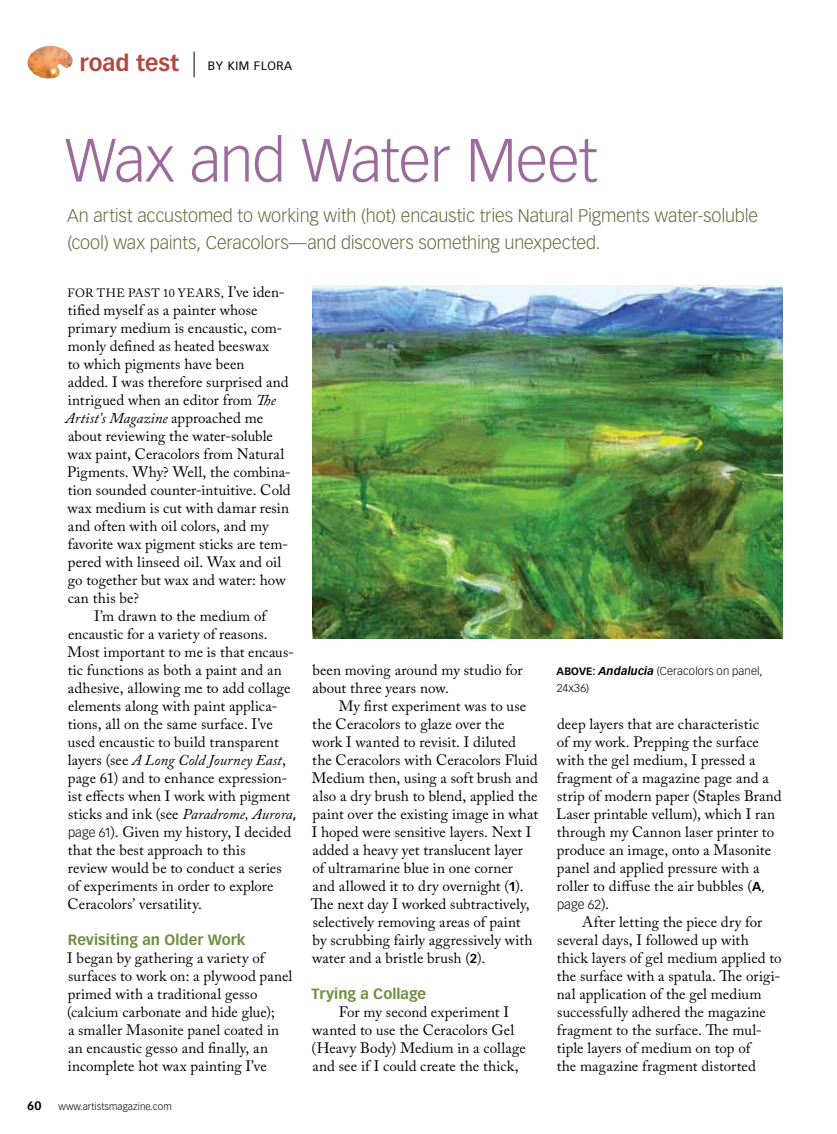
<style>
.page{position:relative;width:837px;height:1134px;background:#fff}
.page>*{position:absolute;margin:0;border:0;box-sizing:border-box;transform-origin:0 0}
.t1{font:300 60px "Vectora LT Std";letter-spacing:-.015em;color:#9c6b9e}
.t2{font:700 22.5px "Vectora LT Std";letter-spacing:-.005em;color:#af4c41}
.t3{font:300 18px/27px "Vectora LT Std";letter-spacing:-.01em;color:#607040}
.t4{font:15px/18px "Adobe Caslon Pro";letter-spacing:.005em;color:#000}
.t5{font:italic 15px "Adobe Caslon Pro";letter-spacing:.005em;color:#000}
.t6{font:700 14.7px "Vectora LT Std";letter-spacing:.005em;color:#718d41}
.t7{font:300 12.75px "Vectora LT Std";letter-spacing:.01em;color:#000}
.t8{font:12px "Adobe Caslon Pro";letter-spacing:.04em;color:#000}
.t9{font:12px "Vectora LT Std";letter-spacing:.05em;color:#000}
.t10{font:700 12px "Vectora LT Std";color:#000}
.t11{font:300 11.25px/16.5px "Vectora LT Std";letter-spacing:.01em;color:#000}
.t12{font:300 9.75px "Vectora LT Std";letter-spacing:.01em;color:#000}
.s1{font-size:15px}
.s2{font-style:italic}
.s3{font-style:normal}
.s4{font-family:"Vectora LT Std";font-weight:700;font-size:12.75px}
.s5{font-family:"Vectora LT Std";font-weight:300;font-size:12.75px}
.s6{font-weight:700;font-size:10.5px}
.s7{font-weight:700;font-style:italic}
.s8{font-family:"Adobe Caslon Pro";font-weight:400;font-size:15px}
</style>
<div class="page">
<svg style="left:194px;top:52px;width:1px;height:25px"></svg>
<img style="left:28px;top:46px;width:45px;height:33px">
<img style="left:312px;top:285px;width:471px;height:354px">
<h2 class="t2" style="left:80px;top:50px;width:101px">road test</h2>
<p class="t9" style="left:208px;top:58px;width:86px">BY KIM FLORA</p>
<h1 class="t1" style="left:65px;top:126px;width:534px">Wax and Water Meet</h1>
<p class="t3" style="left:67px;top:202px;width:693px">An artist accustomed to working with (hot) encaustic tries Natural Pigments water-soluble (cool) wax paints, Ceracolors—and discovers something unexpected.</p>
<p class="t8" style="left:68px;top:286px;width:219px">For the past 10 years, <span class="s1">I’ve iden-</span></p>
<p class="t4" style="left:68px;top:301px;width:191px">tified myself as a painter whose</p>
<p class="t4" style="left:68px;top:319px;width:216px">primary medium is encaustic, com-</p>
<p class="t4" style="left:68px;top:337px;width:203px">monly defined as heated beeswax</p>
<p class="t4" style="left:68px;top:355px;width:178px">to which pigments have been</p>
<p class="t4" style="left:68px;top:373px;width:222px">added. I was therefore surprised and</p>
<p class="t4" style="left:68px;top:391px;width:210px">intrigued when an editor from <span class="s2">The</span></p>
<p class="t5" style="left:66px;top:409px;width:199px">Artist’s Magazine <span class="s3">approached me</span></p>
<p class="t4" style="left:68px;top:427px;width:207px">about reviewing the water-soluble</p>
<p class="t4" style="left:68px;top:445px;width:218px">wax paint, Ceracolors from Natural</p>
<p class="t4" style="left:67px;top:463px;width:225px">Pigments. Why? Well, the combina-</p>
<p class="t4" style="left:68px;top:481px;width:224px">tion sounded counter-intuitive. Cold</p>
<p class="t4" style="left:68px;top:499px;width:223px">wax medium is cut with damar resin</p>
<p class="t4" style="left:68px;top:517px;width:203px">and often with oil colors, and my</p>
<p class="t4" style="left:68px;top:535px;width:222px">favorite wax pigment sticks are tem-</p>
<p class="t4" style="left:68px;top:553px;width:215px">pered with linseed oil. Wax and oil</p>
<p class="t4" style="left:68px;top:571px;width:219px">go together but wax and water: how</p>
<p class="t4" style="left:68px;top:589px;width:73px">can this be?</p>
<p class="t4" style="left:94px;top:607px;width:173px">I’m drawn to the medium of</p>
<p class="t4" style="left:68px;top:625px;width:201px">encaustic for a variety of reasons.</p>
<p class="t4" style="left:67px;top:643px;width:228px">Most important to me is that encaus-</p>
<p class="t4" style="left:68px;top:661px;width:216px">tic functions as both a paint and an</p>
<p class="t4" style="left:68px;top:679px;width:224px">adhesive, allowing me to add collage</p>
<p class="t4" style="left:68px;top:697px;width:211px">elements along with paint applica-</p>
<p class="t4" style="left:68px;top:715px;width:207px">tions, all on the same surface. I’ve</p>
<p class="t4" style="left:68px;top:733px;width:213px">used encaustic to build transparent</p>
<p class="t5" style="left:68px;top:751px;width:220px"><span class="s3">layers (see</span> A Long Cold Journey East<span class="s3">,</span></p>
<p class="t4" style="left:68px;top:769px;width:221px">page 61) and to enhance expression-</p>
<p class="t4" style="left:68px;top:787px;width:224px">ist effects when I work with pigment</p>
<p class="t4" style="left:68px;top:805px;width:230px">sticks and ink (see <span class="s2">Paradrome, Aurora</span><span class="s4">,</span></p>
<p class="t4" style="left:68px;top:823px;width:225px"><span class="s5">page 61</span>). Given my history, I decided</p>
<p class="t4" style="left:68px;top:841px;width:179px">that the best approach to this</p>
<p class="t4" style="left:68px;top:859px;width:215px">review would be to conduct a series</p>
<p class="t4" style="left:68px;top:877px;width:207px">of experiments in order to explore</p>
<p class="t4" style="left:68px;top:895px;width:136px">Ceracolors’ versatility.</p>
<p class="t6" style="left:68px;top:931px;width:179px">Revisiting an Older Work</p>
<p class="t4" style="left:67px;top:949px;width:227px">I began by gathering a variety of surfaces to work on: a plywood panel primed with a traditional gesso (calcium carbonate and hide glue);<br>a smaller Masonite panel coated in an encaustic gesso and finally, an incomplete hot wax painting I’ve</p>
<p class="t10" style="left:27px;top:1099px;width:16px">60</p>
<p class="t12" style="left:59px;top:1101px;width:115px">www.artistsmagazine.com</p>
<p class="t4" style="left:312px;top:661px;width:212px">been moving around my studio for about three years now.</p>
<p class="t4" style="left:311px;top:697px;width:229px;text-indent:28px">My first experiment was to use the Ceracolors to glaze over the<br>work I wanted to revisit. I diluted<br>the Ceracolors with Ceracolors Fluid Medium then, using a soft brush and also a dry brush to blend, applied the paint over the existing image in what I hoped were sensitive layers. Next I added a heavy yet translucent layer<br>of ultramarine blue in one corner<br>and allowed it to dry overnight (<span class="s4">1</span>).<br>The next day I worked subtractively, selectively removing areas of paint<br>by scrubbing fairly aggressively with water and a bristle brush (<span class="s4">2</span>).</p>
<p class="t6" style="left:311px;top:985px;width:116px">Trying a Collage</p>
<p class="t4" style="left:312px;top:1003px;width:216px;text-indent:27px">For my second experiment I wanted to use the Ceracolors Gel (Heavy Body) Medium in a collage and see if I could create the thick,</p>
<p class="t11" style="left:557px;top:663px;width:207px"><span class="s6">above:</span> <span class="s7">Andalucia</span> (Ceracolors on panel,<br>24x36)</p>
<p class="t4" style="left:556px;top:715px;width:227px">deep layers that are characteristic<br>of my work. Prepping the surface with the gel medium, I pressed a fragment of a magazine page and a strip of modern paper (Staples Brand Laser printable vellum), which I ran through my Cannon laser printer to produce an image, onto a Masonite panel and applied pressure with a roller to diffuse the air bubbles (<span class="s4">A</span><span class="s5">,</span></p>
<p class="t7" style="left:557px;top:897px;width:54px">page 62<span class="s8">).</span></p>
<p class="t4" style="left:557px;top:913px;width:226px;text-indent:25px">After letting the piece dry for several days, I followed up with thick layers of gel medium applied to the surface with a spatula. The origi&shy;nal application of the gel medium successfully adhered the magazine fragment to the surface. The mul&shy;tiple layers of medium on top of<br>the magazine fragment distorted</p>
</div>
